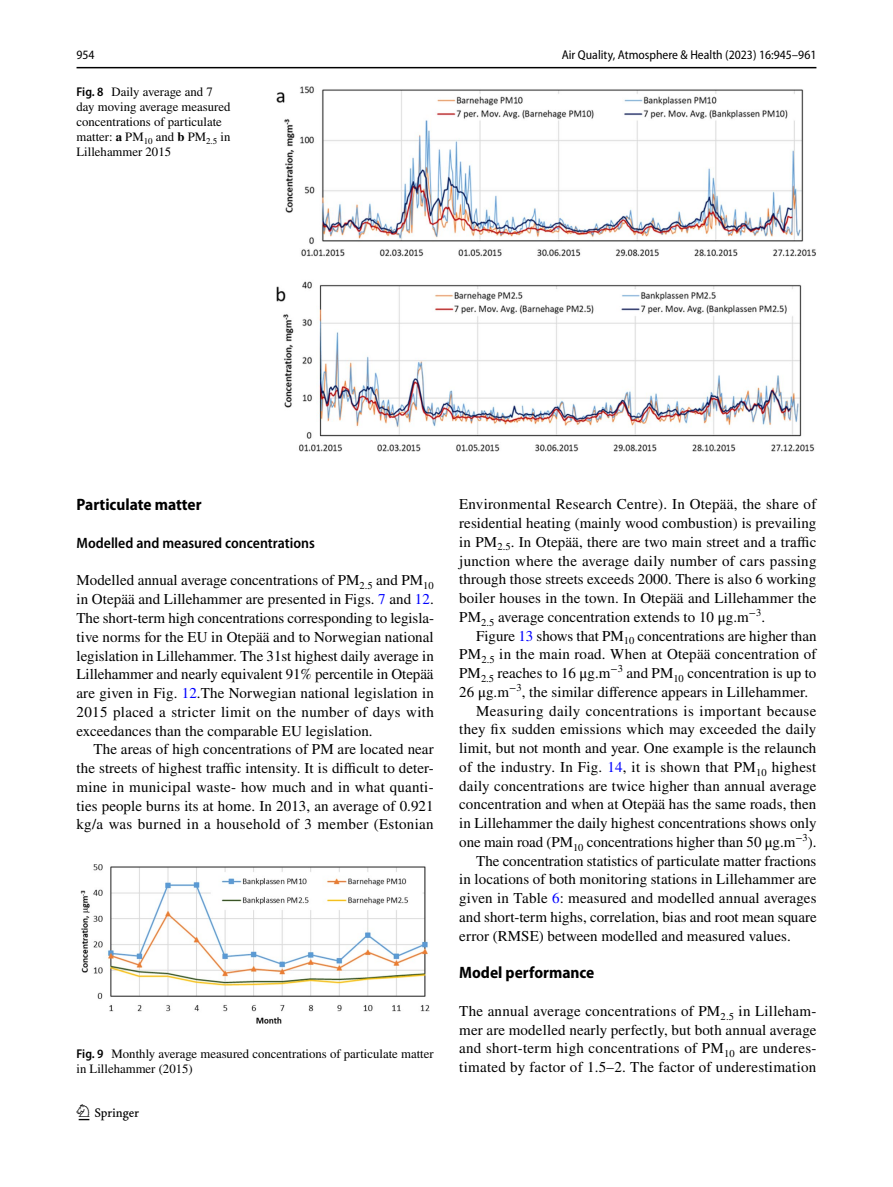
<style>
.page{position:relative;width:893px;height:1187px;background:#fff}
.page>*{position:absolute;margin:0;border:0;box-sizing:border-box;transform-origin:0 0}
.t1{font:22.5px "Springnew Regular 2";color:#000}
.t2{font:700 semi-condensed 16.5px "Myriad Pro";color:#000}
.t3{font:15px/18.8px "STIX";letter-spacing:.005em;color:#000;text-align:justify}
.t4{font:15px "STIX";letter-spacing:.025em;color:#000}
.t5{font:600 semi-condensed 15px "Myriad Pro";color:#000}
.t6{font:12.75px/15px "STIX";color:#000}
.t7{font:semi-condensed 12.75px "Myriad Pro";color:#000}
.s1{font-family:"Myriad Pro";font-weight:600;font-stretch:semi-condensed}
.s2{font-weight:700}
.s3{color:#00f}
</style>
<div class="page">
<hr style="left:77px;top:67px;width:739px;height:1px;background:#000">
<img style="left:276px;top:87px;width:540px;height:364px">
<img style="left:81px;top:864px;width:348px;height:159px">
<p class="t7" style="left:77px;top:48px;width:20px">954</p>
<p class="t7" style="left:562px;top:48px;width:256px">Air Quality, Atmosphere &amp; Health (2023) 16:945–961</p>
<p class="t6" style="left:77px;top:85px;width:155px"><span class="s1">Fig. 8</span> Daily average and 7 day moving average measured concentrations of particulate matter: <span class="s2">a</span> PM<sub>10</sub> and <span class="s2">b</span> PM<sub>2.5</sub> in<br>Lillehammer 2015</p>
<p class="t2" style="left:77px;top:495px;width:127px">Particulate matter</p>
<p class="t5" style="left:77px;top:534px;width:240px">Modelled and measured concentrations</p>
<p class="t3" style="left:77px;top:572px;width:359px">Modelled annual average concentrations of PM<sub>2.5</sub> and PM<sub>10 </sub>in Otepää and Lillehammer are presented in Figs. <span class="s3">7</span> and <span class="s3">12</span>.<br>The short-term high concentrations corresponding to legisla&shy;tive norms for the EU in Otepää and to Norwegian national legislation in Lillehammer. The 31st highest daily average in Lillehammer and nearly equivalent 91% percentile in Otepää are given in Fig. <span class="s3">12</span>.The Norwegian national legislation in 2015 placed a stricter limit on the number of days with exceedances than the comparable EU legislation.</p>
<p class="t3" style="left:77px;top:740px;width:359px;text-indent:17px">The areas of high concentrations of PM are located near the streets of highest traffic intensity. It is difficult to deter&shy;mine in municipal waste- how much and in what quanti&shy;ties people burns its at home. In 2013, an average of 0.921 kg/a was burned in a household of 3 member (Estonian</p>
<p class="t6" style="left:77px;top:1047px;width:359px"><span class="s1">Fig. 9</span> Monthly average measured concentrations of particulate matter in Lillehammer (2015)</p>
<h1 class="t1" style="left:79px;top:1104px;width:62px">1 3</h1>
<p class="t3" style="left:459px;top:496px;width:359px">Environmental Research Centre). In Otepää, the share of residential heating (mainly wood combustion) is prevailing in PM<sub>2.5</sub>. In Otepää, there are two main street and a traffic junction where the average daily number of cars passing through those streets exceeds 2000. There is also 6 working boiler houses in the town. In Otepää and Lillehammer the PM<sub>2.5</sub> average concentration extends to 10 μg.m<sup>−3</sup>.</p>
<p class="t3" style="left:476px;top:627px;width:342px">Figure <span class="s3">13</span> shows that PM<sub>10</sub> concentrations are higher than</p>
<p class="t3" style="left:459px;top:646px;width:359px">PM<sub>2.5</sub> in the main road. When at Otepää concentration of</p>
<p class="t3" style="left:459px;top:664px;width:359px">PM<sub>2.5</sub> reaches to 16 μg.m<sup>−3</sup> and PM<sub>10</sub> concentration is up to</p>
<p class="t3" style="left:459px;top:683px;width:351px">26 μg.m<sup>−3</sup>, the similar difference appears in Lillehammer.</p>
<p class="t4" style="left:476px;top:700px;width:342px">Measuring daily concentrations is important because</p>
<p class="t3" style="left:459px;top:721px;width:359px">they fix sudden emissions which may exceeded the daily</p>
<p class="t3" style="left:459px;top:739px;width:359px">limit, but not month and year. One example is the relaunch</p>
<p class="t3" style="left:459px;top:758px;width:359px">of the industry. In Fig. <span class="s3">14</span>, it is shown that PM<sub>10</sub> highest</p>
<p class="t3" style="left:459px;top:777px;width:359px">daily concentrations are twice higher than annual average</p>
<p class="t3" style="left:459px;top:796px;width:359px">concentration and when at Otepää has the same roads, then</p>
<p class="t3" style="left:459px;top:814px;width:359px">in Lillehammer the daily highest concentrations shows only</p>
<p class="t3" style="left:459px;top:833px;width:359px">one main road (PM<sub>10</sub> concentrations higher than 50 μg.m<sup>−3</sup>).</p>
<p class="t3" style="left:476px;top:852px;width:342px">The concentration statistics of particulate matter fractions</p>
<p class="t3" style="left:459px;top:871px;width:359px">in locations of both monitoring stations in Lillehammer are</p>
<p class="t3" style="left:459px;top:889px;width:359px">given in Table <span class="s3">6</span>: measured and modelled annual averages</p>
<p class="t3" style="left:459px;top:908px;width:359px">and short-term highs, correlation, bias and root mean square</p>
<p class="t3" style="left:459px;top:927px;width:333px">error (RMSE) between modelled and measured values.</p>
<p class="t2" style="left:459px;top:963px;width:137px">Model performance</p>
<p class="t3" style="left:459px;top:1002px;width:359px">The annual average concentrations of PM<sub>2.5</sub> in Lilleham&shy;mer are modelled nearly perfectly, but both annual average and short-term high concentrations of PM<sub>10</sub> are underes&shy;timated by factor of 1.5–2. The factor of underestimation</p>
</div>
